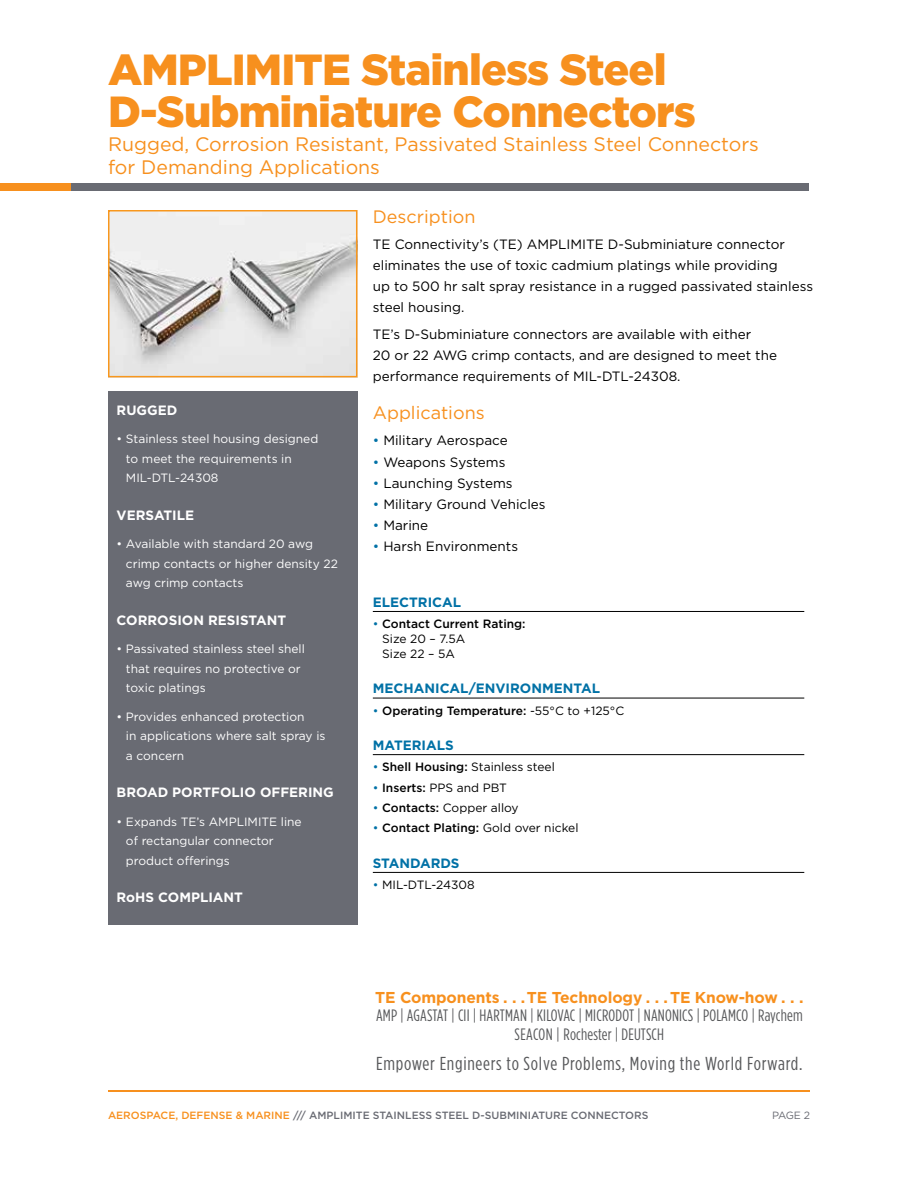
<style>
.page{position:relative;width:918px;height:1188px;background:#fff}
.page>*{position:absolute;margin:0;border:0;box-sizing:border-box;transform-origin:0 0}
.t1{font:900 43.5px/42px "Gotham";letter-spacing:-.02em;color:#f7901e}
.t2{font:19.5px/23.4px "Gotham";color:#f7901e}
.t3{font:18.75px "Gotham Condensed";letter-spacing:.035em;color:#58595b;scale:1.06 1}
.t4{font:18px "Gotham";color:#f7901e}
.t5{font:16.5px/18.9px "Gotham Condensed";letter-spacing:.01em;color:#58595b;text-align:center}
.t6{font:700 15.75px "Gotham";letter-spacing:-.01em;color:#f7901e}
.t7{font:13.5px/21px "Gotham";color:#000}
.t8{font:700 13.5px "Gotham";color:#fff}
.t9{font:700 13.5px "Gotham";color:#0071a6}
.t10{font:12px/19.5px "Gotham";color:#fff}
.t11{font:500 12px/15px "Gotham";color:#000}
.t12{font:12px "Gotham";color:#000}
.t13{font:500 10.5px "Gotham";color:#696b73}
.t14{font:10.5px "Gotham";color:#696b73}
.s1{color:#0071a6}
.s2{font-weight:400;color:#0071a6}
.s3{font-weight:400}
.s4{font-weight:500}
.s5{color:#f7901e}
</style>
<div class="page">
<img style="left:111px;top:213px;width:243px;height:161px">
<div style="left:108px;top:210px;width:249px;height:167px;border:2px solid #f8971d"></div>
<div style="left:108px;top:391px;width:249px;height:533px;background:#696b73"></div>
<hr style="left:108px;top:1090px;width:702px;height:1px;background:#f7901e">
<div style="left:71px;top:183px;width:738px;height:7px;background:#696b73"></div>
<div style="left:0;top:183px;width:71px;height:7px;background:#f7901e"></div>
<hr style="left:373px;top:611px;width:431px;height:1px;background:#000">
<hr style="left:373px;top:698px;width:431px;height:1px;background:#000">
<hr style="left:373px;top:754px;width:431px;height:1px;background:#000">
<hr style="left:373px;top:872px;width:431px;height:1px;background:#000">
<h1 class="t1" style="left:108px;top:49px;width:589px">AMPLIMITE Stainless Steel<br>D-Subminiature Connectors</h1>
<h2 class="t2" style="left:108px;top:132px;width:652px">Rugged, Corrosion Resistant, Passivated Stainless Steel Connectors for Demanding Applications</h2>
<p class="t8" style="left:117px;top:401px;width:62px">RUGGED</p>
<p class="t10" style="left:126px;top:429px;width:194px;text-indent:-9px">• Stainless steel housing designed to meet the requirements in<br>MIL-DTL-24308</p>
<p class="t8" style="left:117px;top:506px;width:79px">VERSATILE</p>
<p class="t10" style="left:126px;top:534px;width:213px;text-indent:-9px">• Available with standard 20 awg crimp contacts or higher density 22 awg crimp contacts</p>
<p class="t8" style="left:117px;top:611px;width:171px">CORROSION RESISTANT</p>
<p class="t10" style="left:126px;top:639px;width:180px;text-indent:-9px">• Passivated stainless steel shell that requires no protective or toxic platings</p>
<p class="t10" style="left:126px;top:706px;width:201px;text-indent:-9px">• Provides enhanced protection<br>in applications where salt spray is a concern</p>
<p class="t8" style="left:117px;top:783px;width:219px">BROAD PORTFOLIO OFFERING</p>
<p class="t10" style="left:126px;top:811px;width:177px;text-indent:-9px">• Expands TE’s AMPLIMITE line of rectangular connector product offerings</p>
<p class="t8" style="left:117px;top:888px;width:128px">RoHS COMPLIANT</p>
<h3 class="t4" style="left:373px;top:205px;width:104px">Description</h3>
<p class="t7" style="left:373px;top:234px;width:442px">TE Connectivity’s (TE) AMPLIMITE D-Subminiature connector eliminates the use of toxic cadmium platings while providing<br>up to 500 hr salt spray resistance in a rugged passivated stainless steel housing.</p>
<p class="t7" style="left:373px;top:323px;width:406px">TE’s D-Subminiature connectors are available with either<br>20 or 22 AWG crimp contacts, and are designed to meet the performance requirements of MIL-DTL-24308.</p>
<h3 class="t4" style="left:373px;top:401px;width:113px">Applications</h3>
<p class="t7" style="left:373px;top:430px;width:136px"><span class="s1">•</span> Military Aerospace</p>
<p class="t7" style="left:373px;top:451px;width:134px"><span class="s1">•</span> Weapons Systems</p>
<p class="t7" style="left:373px;top:472px;width:141px"><span class="s1">•</span> Launching Systems</p>
<p class="t7" style="left:373px;top:493px;width:174px"><span class="s1">•</span> Military Ground Vehicles</p>
<p class="t7" style="left:373px;top:514px;width:57px"><span class="s1">•</span> Marine</p>
<p class="t7" style="left:373px;top:535px;width:147px"><span class="s1">•</span> Harsh Environments</p>
<p class="t9" style="left:373px;top:593px;width:90px">ELECTRICAL</p>
<p class="t11" style="left:382px;top:616px;width:145px;text-indent:-9px"><span class="s2">•</span> Contact Current Rating:<br><span class="s3">Size 20 – 7.5A<br>Size 22 – 5A</span></p>
<p class="t9" style="left:373px;top:679px;width:229px">MECHANICAL/ENVIRONMENTAL</p>
<p class="t11" style="left:373px;top:703px;width:253px"><span class="s2">•</span> Operating Temperature: <span class="s3">-55°C to +125°C</span></p>
<p class="t9" style="left:373px;top:736px;width:82px">MATERIALS</p>
<p class="t12" style="left:373px;top:759px;width:184px"><span class="s1">•</span> <span class="s4">Shell Housing:</span> Stainless steel</p>
<p class="t12" style="left:373px;top:780px;width:136px"><span class="s1">•</span> <span class="s4">Inserts:</span> PPS and PBT</p>
<p class="t12" style="left:373px;top:800px;width:147px"><span class="s1">•</span> <span class="s4">Contacts:</span> Copper alloy</p>
<p class="t11" style="left:373px;top:821px;width:207px"><span class="s2">•</span> Contact Plating: <span class="s3">Gold over nickel</span></p>
<p class="t9" style="left:373px;top:854px;width:88px">STANDARDS</p>
<p class="t12" style="left:373px;top:877px;width:103px"><span class="s1">•</span> MIL-DTL-24308</p>
<p class="t6" style="left:375px;top:987px;width:430px">TE Components . . . TE Technology . . . TE Know-how . . .</p>
<p class="t5" style="left:376px;top:1006px;width:428px">AMP | AGASTAT | CII | HARTMAN | KILOVAC | MICRODOT | NANONICS | POLAMCO | Raychem<br>SEACON | Rochester | DEUTSCH</p>
<h3 class="t3" style="left:376px;top:1054px;width:404px">Empower Engineers to Solve Problems, Moving the World Forward.</h3>
<p class="t13" style="left:108px;top:1108px;width:542px"><span class="s5">AEROSPACE, DEFENSE &amp; MARINE</span> /// AMPLIMITE STAINLESS STEEL D-SUBMINIATURE CONNECTORS</p>
<p class="t14" style="left:772px;top:1108px;width:39px">PAGE 2</p>
</div>
